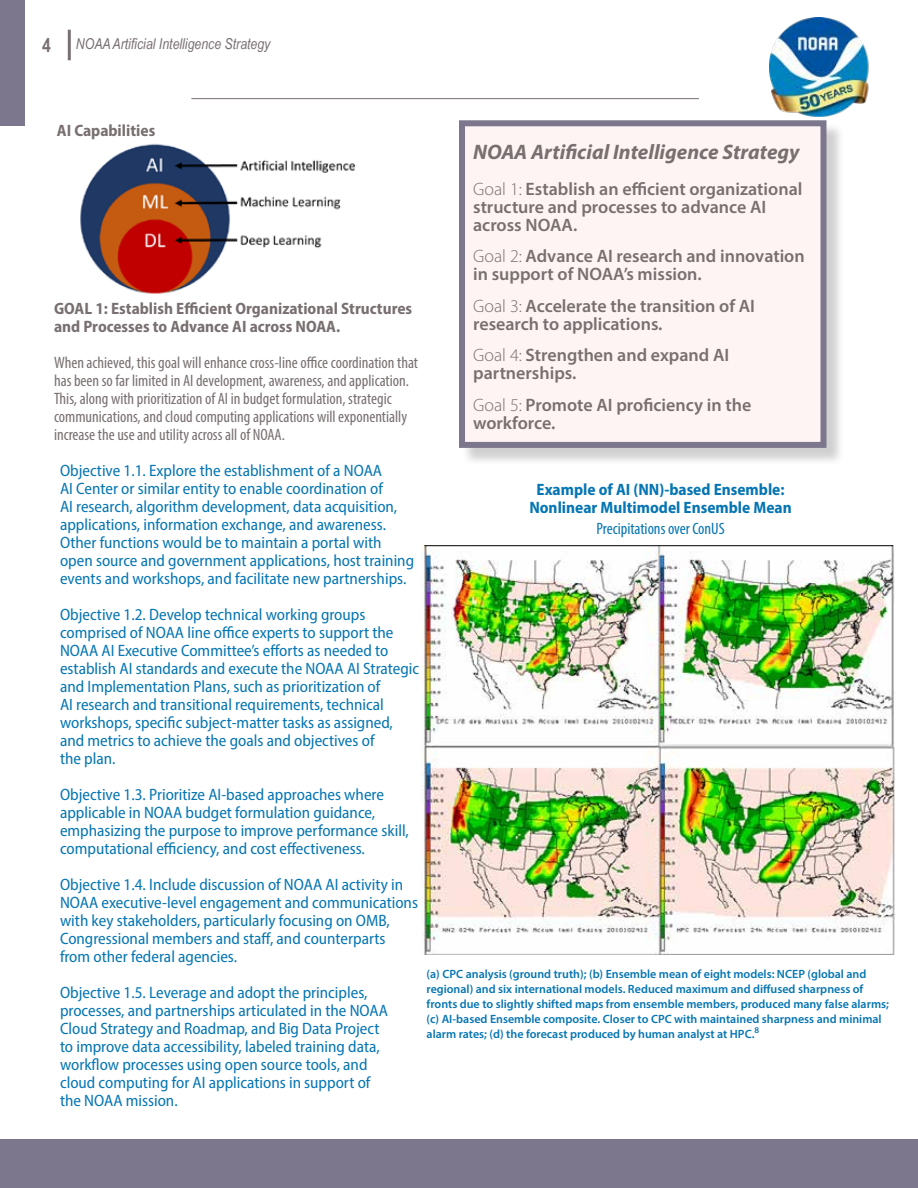
<style>
.page{position:relative;width:918px;height:1188px;background:#fff}
.page>*{position:absolute;margin:0;border:0;box-sizing:border-box;transform-origin:0 0}
.t1{font:italic 700 21px "Myriad Pro";color:#786f70}
.t2{font:700 19.5px "Arial Narrow";color:#786f72}
.t3{font:600 18px/18px "Myriad Pro";color:#786f70}
.t4{font:semi-condensed 16.5px/18px "Myriad Pro";color:#0575b3}
.t5{font:condensed 16.5px/18px "Myriad Pro";color:#786f70}
.t6{font:700 semi-condensed 16.5px/18px "Myriad Pro";color:#786f70}
.t7{font:700 semi-condensed 16.5px/18px "Myriad Pro";color:#0575b3;text-align:center}
.t8{font:condensed 16.5px "Myriad Pro";color:#0575b3}
.t9{font:italic 15px "Arial Narrow";color:#786f72}
.t10{font:600 12px/15px "Myriad Pro";color:#0575b3}
.s1{font-weight:300}
</style>
<div class="page">
<img style="left:770px;top:18px;width:99px;height:99px">
<div style="left:461px;top:123px;width:384px;height:344px;background:#000;opacity:.19"></div>
<div style="left:459px;top:120px;width:367px;height:328px;background:#fef4f3;border:6px solid #7c778c"></div>
<img style="left:422px;top:546px;width:473px;height:408px">
<hr style="left:68px;top:30px;width:3px;height:30px;background:#786f72">
<div style="left:1px;top:1139px;width:917px;height:49px;background:#7c778c"></div>
<hr style="left:191px;top:98px;width:508px;height:1px;background:#786f70">
<div style="left:0;top:0;width:25px;height:126px;background:#7c778c"></div>
<img style="left:80px;top:143px;width:276px;height:151px">
<hr style="left:424px;top:545px;width:469px;height:1px;background:#000">
<p class="t2" style="left:42px;top:30px;width:10px">4</p>
<p class="t9" style="left:76px;top:34px;width:196px">NOAA Artificial Intelligence Strategy</p>
<p class="t6" style="left:57px;top:121px;width:100px">AI Capabilities</p>
<p class="t6" style="left:54px;top:299px;width:360px">GOAL 1: Establish Efficient Organizational Structures and Processes to Advance AI across NOAA.</p>
<p class="t5" style="left:54px;top:354px;width:366px">When achieved, this goal will enhance cross-line office coordination that has been so far limited in AI development, awareness, and application.<br>This, along with prioritization of AI in budget formulation, strategic communications, and cloud computing applications will exponentially increase the use and utility across all of NOAA.</p>
<p class="t4" style="left:60px;top:461px;width:356px">Objective 1.1. Explore the establishment of a NOAA<br>AI Center or similar entity to enable coordination of<br>AI research, algorithm development, data acquisition, applications, information exchange, and awareness.<br>Other functions would be to maintain a portal with open source and government applications, host training events and workshops, and facilitate new partnerships.</p>
<p class="t4" style="left:60px;top:605px;width:361px">Objective 1.2. Develop technical working groups comprised of NOAA line office experts to support the NOAA AI Executive Committee’s efforts as needed to establish AI standards and execute the NOAA AI Strategic and Implementation Plans, such as prioritization of<br>AI research and transitional requirements, technical workshops, specific subject-matter tasks as assigned, and metrics to achieve the goals and objectives of<br>the plan.</p>
<p class="t4" style="left:60px;top:785px;width:350px">Objective 1.3. Prioritize AI-based approaches where applicable in NOAA budget formulation guidance, emphasizing the purpose to improve performance skill, computational efficiency, and cost effectiveness.</p>
<p class="t4" style="left:60px;top:875px;width:360px">Objective 1.4. Include discussion of NOAA AI activity in NOAA executive-level engagement and communications with key stakeholders, particularly focusing on OMB, Congressional members and staff, and counterparts from other federal agencies.</p>
<p class="t4" style="left:60px;top:983px;width:329px">Objective 1.5. Leverage and adopt the principles, processes, and partnerships articulated in the NOAA Cloud Strategy and Roadmap, and Big Data Project to improve data accessibility, labeled training data, workflow processes using open source tools, and cloud computing for AI applications in support of the NOAA mission.</p>
<p class="t1" style="left:473px;top:138px;width:328px">NOAA Artificial Intelligence Strategy</p>
<p class="t3" style="left:473px;top:179px;width:331px"><span class="s1">Goal 1:</span> Establish an efficient organizational structure and processes to advance AI across NOAA.</p>
<p class="t3" style="left:473px;top:247px;width:333px"><span class="s1">Goal 2:</span> Advance AI research and innovation in support of NOAA’s mission.</p>
<p class="t3" style="left:473px;top:296px;width:283px"><span class="s1">Goal 3:</span> Accelerate the transition of AI research to applications.</p>
<p class="t3" style="left:473px;top:346px;width:258px"><span class="s1">Goal 4:</span> Strengthen and expand AI partnerships.</p>
<p class="t3" style="left:473px;top:395px;width:280px"><span class="s1">Goal 5:</span> Promote AI proficiency in the workforce.</p>
<p class="t7" style="left:529px;top:480px;width:264px">Example of AI (NN)-based Ensemble:<br>Nonlinear Multimodel Ensemble Mean</p>
<p class="t8" style="left:596px;top:519px;width:130px">Precipitations over ConUS</p>
<p class="t10" style="left:427px;top:966px;width:464px">(a) CPC analysis (ground truth); (b) Ensemble mean of eight models: NCEP (global and regional) and six international models. Reduced maximum and diffused sharpness of fronts due to slightly shifted maps from ensemble members, produced many false alarms; (c) AI-based Ensemble composite. Closer to CPC with maintained sharpness and minimal alarm rates; (d) the forecast produced by human analyst at HPC.<sup>8</sup></p>
</div>
